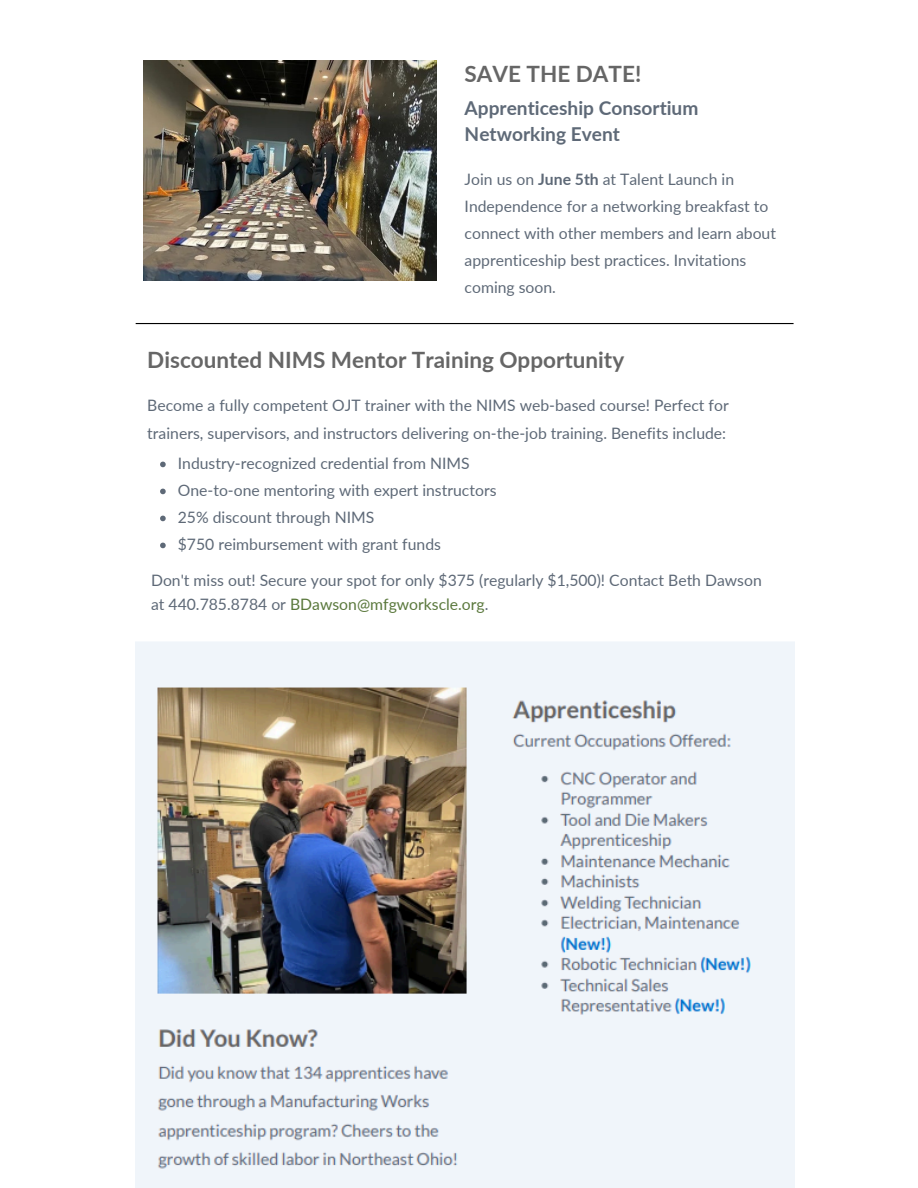
<style>
.page{position:relative;width:918px;height:1188px;background:#fff}
.page>*{position:absolute;margin:0;border:0;box-sizing:border-box;transform-origin:0 0}
.t1{font:700 22.5px "Lato";color:#666}
.t2{font:700 19.2px/25.8px "Lato";color:#5e6977}
.t3{font:15.75px/27px "Lato";color:#5e6977}
.s1{font-weight:700}
.s2{color:#5a783c}
</style>
<div class="page">
<img style="left:144px;top:61px;width:292px;height:219px">
<img style="left:136px;top:642px;width:659px;height:546px">
<hr style="left:136px;top:323px;width:658px;height:1px;background:#000">
<svg style="left:160px;top:462px;width:6px;height:5px"></svg>
<svg style="left:160px;top:489px;width:6px;height:5px"></svg>
<svg style="left:160px;top:516px;width:6px;height:5px"></svg>
<svg style="left:160px;top:543px;width:6px;height:5px"></svg>
<h1 class="t1" style="left:465px;top:60px;width:178px">SAVE THE DATE!</h1>
<p class="t2" style="left:465px;top:95px;width:235px">Apprenticeship Consortium<br>Networking Event</p>
<h2 class="t3" style="left:465px;top:165px;width:313px">Join us on <span class="s1">June 5th</span> at Talent Launch in Independence for a networking breakfast to connect with other members and learn about apprenticeship best practices. Invitations coming soon.</h2>
<h3 class="t1" style="left:147px;top:345px;width:478px">Discounted NIMS Mentor Training Opportunity</h3>
<p class="t3" style="left:147px;top:391px;width:583px;line-height:28.2px">Become a fully competent OJT trainer with the NIMS web-based course! Perfect for trainers, supervisors, and instructors delivering on-the-job training. Benefits include:</p>
<p class="t3" style="left:178px;top:450px;width:293px">Industry-recognized credential from NIMS</p>
<p class="t3" style="left:178px;top:477px;width:320px">One-to-one mentoring with expert instructors</p>
<p class="t3" style="left:178px;top:504px;width:198px">25% discount through NIMS</p>
<p class="t3" style="left:178px;top:531px;width:265px">$750 reimbursement with grant funds</p>
<p class="t3" style="left:151px;top:569px;width:612px;line-height:23.7px">Don't miss out! Secure your spot for only $375 (regularly $1,500)! Contact Beth Dawson at 440.785.8784 or <span class="s2">BDawson@mfgworkscle.org</span>.</p>
</div>
